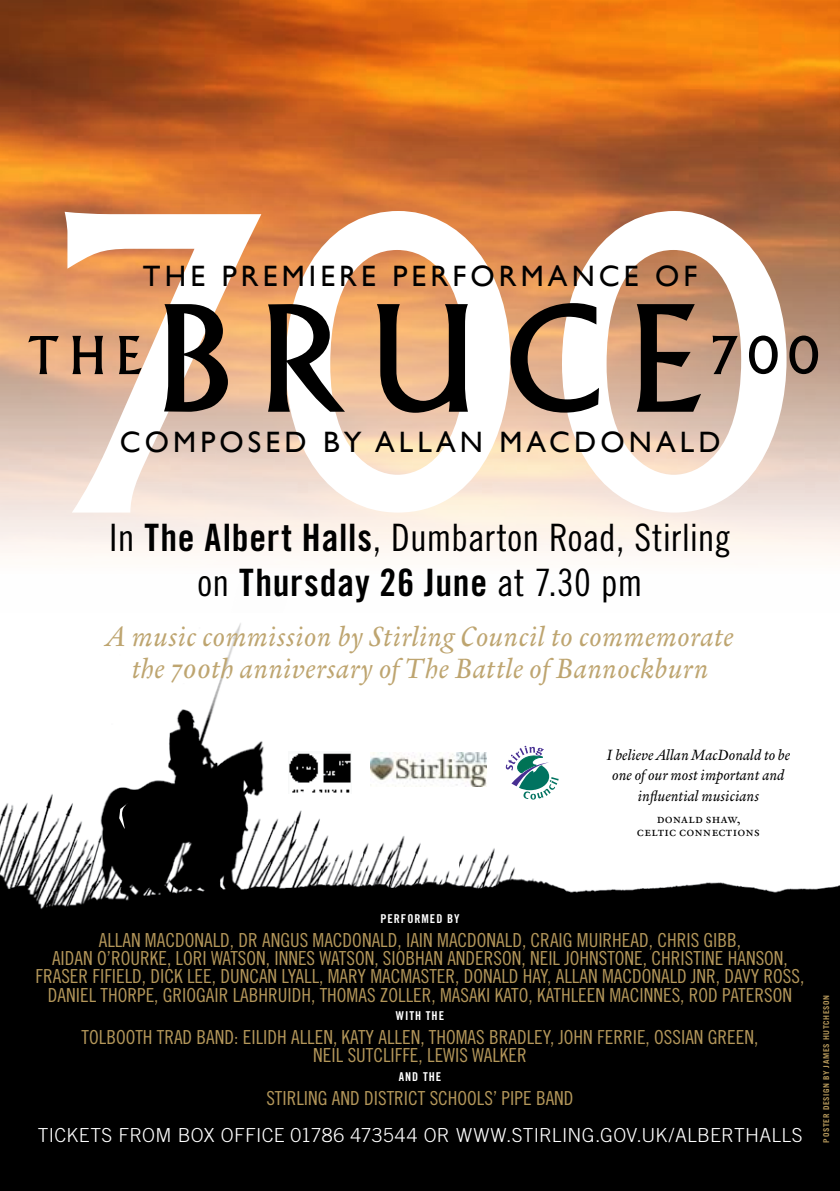
<style>
.page{position:relative;width:840px;height:1191px;background:#fff}
.page>*{position:absolute;margin:0;border:0;box-sizing:border-box;transform-origin:0 0}
.t1{font:143.4px "Albertus";letter-spacing:.2em;color:#000}
.t2{font:50.8px "Albertus";letter-spacing:.2em;color:#000}
.t3{font:37.8px "Trade Gothic Cond Eighteen";letter-spacing:-.005em;color:#000}
.t4{font:37.8px "Trade Gothic Bold Cond Twenty";letter-spacing:.02em;color:#000}
.t5{font:29.4px "Gill Sans";letter-spacing:.14em;color:#000}
.t6{font:italic 28.4px/31.8px "Verdigris MVB Pro Text";letter-spacing:.01em;color:#bea570;text-align:center}
.t7{font:19.4px/18.2px "Trade Gothic Cond Eighteen";color:#b4975a;text-align:center}
.t8{font:300 19.4px "Trade Gothic";letter-spacing:.015em;color:#fff}
.t9{font:italic 15px/20.4px "Verdigris MVB Pro Text";color:#000;text-align:center}
.t10{font:13px/13px "Verdigris MVB Pro Text";color:#000;text-align:center}
.t11{font:12.2px "Trade Gothic Bold Cond Twenty";letter-spacing:.08em;color:#fff}
.t12{font:700 8px "Trade Gothic";letter-spacing:.075em;color:#b4975a}
.s1{font-family:"Trade Gothic Bold Cond Twenty"}
.s2{font-family:"Trade Gothic Cond Eighteen"}
</style>
<div class="page">
<div style="left:0;top:1137px;width:839px;height:54px;background:#000"></div>
<img style="left:0;top:0;width:839px;height:556px">
<img style="left:0;top:709px;width:839px;height:428px">
<img style="left:371px;top:752px;width:115px;height:34px">
<svg style="left:505px;top:745px;width:53px;height:54px"></svg>
<img style="left:288px;top:751px;width:63px;height:42px">
<svg style="left:119px;top:803px;width:9px;height:26px"></svg>
<svg style="left:203px;top:623px;width:86px;height:97px"></svg>
<svg style="left:65px;top:211px;width:721px;height:301px"></svg>
<img style="left:363px;top:832px;width:131px;height:64px">
<img style="left:459px;top:845px;width:113px;height:55px">
<h3 class="t5" style="left:143px;top:258px;width:555px">THE PREMIERE PERFORMANCE OF</h3>
<h2 class="t2" style="left:27px;top:326px;width:116px">THE</h2>
<h1 class="t1" style="left:156px;top:276px;width:547px">BRUCE</h1>
<h2 class="t2" style="left:711px;top:326px;width:108px">700</h2>
<h3 class="t5" style="left:120px;top:425px;width:602px">COMPOSED BY ALLAN MACD ONALD</h3>
<h3 class="t3" style="left:109px;top:515px;width:623px">IN <span class="s1">The Albert Halls</span>, DUMBARTON ROAD, STIRLING</h3>
<h3 class="t4" style="left:197px;top:560px;width:446px"><span class="s2">ON</span> Thursday 26 June <span class="s2">AT 7.30 PM</span></h3>
<h3 class="t6" style="left:107px;top:620px;width:627px">A music commission by Stirling Council to commemorate the 700th anniversary of The Battle of Bannockburn</h3>
<p class="t9" style="left:606px;top:744px;width:185px">I believe Allan MacDonald to be one of our most important and influential musicians</p>
<p class="t10" style="left:636px;top:812px;width:125px">donald shaw, celtic connections</p>
<p class="t11" style="left:380px;top:911px;width:81px">performed by</p>
<p class="t7" style="left:99px;top:930px;width:643px">ALLAN MACDONALD, DR ANGUS MACDONALD, IAIN MACDONALD, CRAIG MUIRHEAD, CHRIS GIBB,</p>
<p class="t7" style="left:52px;top:948px;width:737px">AIDAN O’ROURKE, LORI WATSON, INNES WATSON, SIOBHAN ANDERSON, NEIL JOHNSTONE, CHRISTINE HANSON,</p>
<p class="t7" style="left:36px;top:967px;width:769px">FRASER FIFIELD, DICK LEE, DUNCAN LYALL, MARY MACMASTER, DONALD HAY, ALLAN MACDONALD JNR, DAVY ROSS,</p>
<p class="t7" style="left:48px;top:985px;width:27px">DANIEL</p>
<p class="t7" style="left:100px;top:985px;width:10px">THOR</p>
<p class="t7" style="left:137px;top:985px;width:35px">PE, GRIOG</p>
<p class="t7" style="left:206px;top:985px;width:52px">AIR LABHRUI</p>
<p class="t7" style="left:291px;top:985px;width:106px">DH, THOMAS ZOLLER</p>
<p class="t7" style="left:431px;top:985px;width:132px">, MASAKI KATO , KATHLEEN</p>
<p class="t7" style="left:609px;top:985px;width:30px">MACINNES</p>
<p class="t7" style="left:680px;top:985px;width:68px">, RO D PATERSON</p>
<p class="t11" style="left:395px;top:1008px;width:50px">with the</p>
<p class="t7" style="left:82px;top:1027px;width:678px">TOLBOOTH TRAD BAND: EILIDH ALLEN, KATY ALLEN, THOMAS BRAD LEY, JOHN FERRIE, OSSIAN GREEN,<br>NEIL SUTCLIFFE, LEWIS WALKER</p>
<p class="t11" style="left:398px;top:1069px;width:44px">and the</p>
<p class="t7" style="left:266px;top:1088px;width:306px">STIRLING AND DISTRICT SCHOOLS’ PIPE BAND</p>
<p class="t8" style="left:38px;top:1123px;width:765px">TICKETS FROM BOX OFFICE 01786 473544 OR WWW.STIRLING.GOV.UK/ALB ERTHALLS</p>
<p class="t12" style="left:821px;top:1142px;width:149px;rotate:-90deg">Poster design by James Hutcheson</p>
</div>
